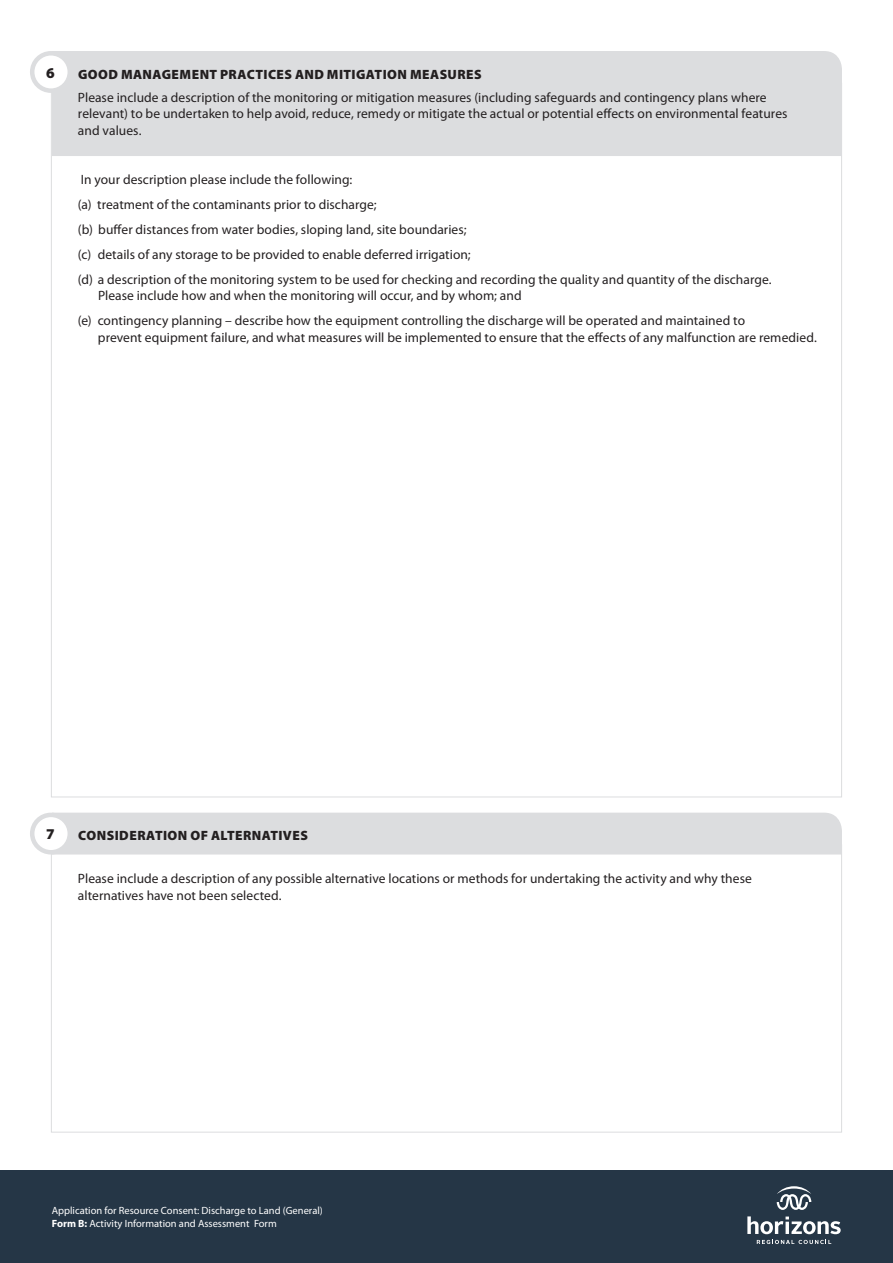
<style>
.page{position:relative;width:893px;height:1263px;background:#fff}
.page>*{position:absolute;margin:0;border:0;box-sizing:border-box;transform-origin:0 0}
.t1{font:900 15px "Myriad Pro";color:#231f20}
.t2{font:13.5px/16.5px "Myriad Pro";letter-spacing:.005em;color:#231f20}
.t3{font:900 13.5px "Myriad Pro";letter-spacing:.035em;color:#231f20}
.t4{font:10.5px/13.5px "Myriad Pro";color:#fff}
.s1{font-weight:700}
</style>
<div class="page">
<div style="left:0;top:1170px;width:893px;height:93px;background:#253646"></div>
<svg style="left:757px;top:1240px;width:74px;height:4px"></svg>
<svg style="left:747px;top:1216px;width:94px;height:18px"></svg>
<svg style="left:777px;top:1186px;width:34px;height:24px"></svg>
<div style="left:52px;top:51px;width:790px;height:105px;background:#dcdddf"></div>
<div style="left:32px;top:53px;width:38px;height:38px;background:#fff;border-radius:50%"></div>
<div style="left:30px;top:51px;width:42px;height:42px;border:4px solid #dcdddf;border-radius:50%"></div>
<div style="left:56px;top:813px;width:786px;height:41px;background:#dcdddf"></div>
<div style="left:32px;top:815px;width:38px;height:37px;background:#fff;border-radius:50%"></div>
<div style="left:30px;top:813px;width:42px;height:41px;border:4px solid #dcdddf;border-radius:50%"></div>
<p class="t1" style="left:46px;top:63px;width:10px">6</p>
<p class="t3" style="left:78px;top:65px;width:405px">GOOD MANAGEMENT PRACTICES AND MITIGATION MEASURES</p>
<p class="t2" style="left:78px;top:89px;width:711px">Please include a description of the monitoring or mitigation measures (including safeguards and contingency plans where relevant) to be undertaken to help avoid, reduce, remedy or mitigate the actual or potential effects on environmental features and values.</p>
<p class="t2" style="left:81px;top:171px;width:273px">In your description please include the following:</p>
<p class="t2" style="left:78px;top:196px;width:300px">(a) treatment of the contaminants prior to discharge;</p>
<p class="t2" style="left:78px;top:221px;width:390px">(b) buffer distances from water bodies, sloping land, site boundaries;</p>
<p class="t2" style="left:78px;top:246px;width:394px">(c) details of any storage to be provided to enable deferred irrigation;</p>
<p class="t2" style="left:98px;top:271px;width:675px;text-indent:-20px">(d) a description of the monitoring system to be used for checking and recording the quality and quantity of the discharge.<br>Please include how and when the monitoring will occur, and by whom; and</p>
<p class="t2" style="left:98px;top:312px;width:720px;text-indent:-20px">(e) contingency planning – describe how the equipment controlling the discharge will be operated and maintained to<br>prevent equipment failure, and what measures will be implemented to ensure that the effects of any malfunction are remedied.</p>
<p class="t1" style="left:46px;top:824px;width:10px">7</p>
<p class="t3" style="left:78px;top:826px;width:231px">CONSIDERATION OF ALTERNATIVES</p>
<p class="t2" style="left:78px;top:870px;width:675px">Please include a description of any possible alternative locations or methods for undertaking the activity and why these alternatives have not been selected.</p>
<p class="t4" style="left:52px;top:1203px;width:273px">Application for Resource Consent: Discharge to Land (General)<br><span class="s1">Form B:</span> Activity Information and Assessment Form</p>
</div>
